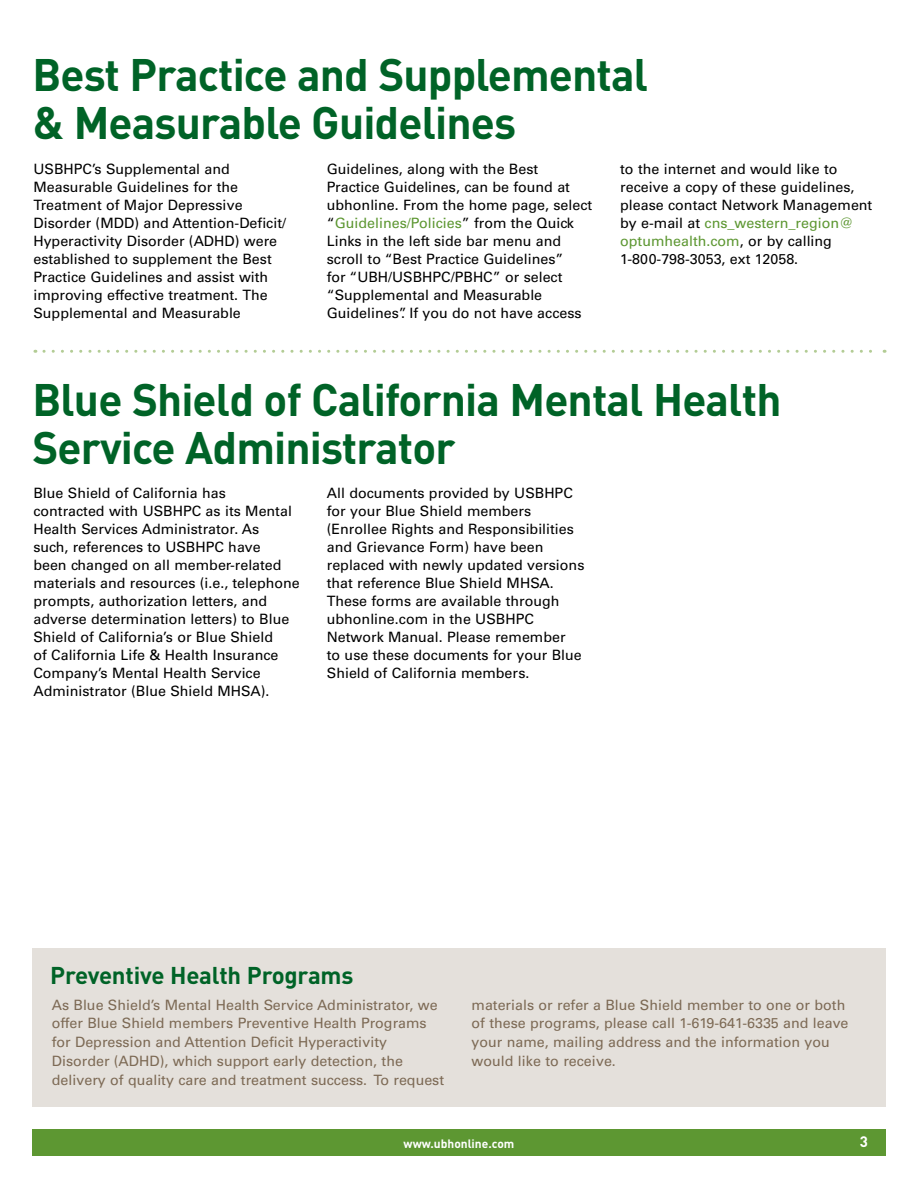
<style>
.page{position:relative;width:918px;height:1188px;background:#fff}
.page>*{position:absolute;margin:0;border:0;box-sizing:border-box;transform-origin:0 0}
.t1{font:700 45px/48px "DIN";letter-spacing:-.02em;color:#006327}
.t2{font:700 24px "DIN";letter-spacing:-.01em;color:#006327}
.t3{font:700 15px "DIN";color:#fff}
.t4{font:14.25px/18px "Univers";color:#000}
.t5{font:14.25px/18.8px "Univers";color:#7d6a55}
.t6{font:700 12px "DIN";color:#fff}
.s1{color:#5d9732}
</style>
<div class="page">
<div style="left:32px;top:1129px;width:854px;height:27px;background:#5d9732"></div>
<svg style="left:44px;top:350px;width:841px;height:3px"></svg>
<div style="left:32px;top:948px;width:854px;height:159px;background:#e4e0db"></div>
<h1 class="t1" style="left:32px;top:49px;width:617px">Best Practice and Supplemental &amp; Measurable Guidelines</h1>
<p class="t4" style="left:33px;top:160px;width:254px">USBHPC’s Supplemental and Measurable Guidelines for the Treatment of Major Depressive Disorder (MDD) and Attention-Deficit/ Hyperactivity Disorder (ADHD) were established to supplement the Best Practice Guidelines and assist with improving effective treatment. The Supplemental and Measurable</p>
<p class="t4" style="left:327px;top:160px;width:267px">Guidelines, along with the Best Practice Guidelines, can be found at ubhonline. From the home page, select “<span class="s1">Guidelines/Policies</span>” from the Quick Links in the left side bar menu and scroll to “Best Practice Guidelines”<br>for “UBH/USBHPC/PBHC” or select “Supplemental and Measurable Guidelines”. If you do not have access</p>
<p class="t4" style="left:620px;top:160px;width:254px">to the internet and would like to receive a copy of these guidelines, please contact Network Management by e-mail at <span class="s1">cns_western_region@ optumhealth.com</span>, or by calling<br>1-800-798-3053, ext 12058.</p>
<h1 class="t1" style="left:32px;top:373px;width:751px">Blue Shield of California Mental Health<br>Service Administrator</h1>
<p class="t4" style="left:33px;top:484px;width:268px">Blue Shield of California has contracted with USBHPC as its Mental Health Services Administrator. As<br>such, references to USBHPC have<br>been changed on all member-related materials and resources (i.e., telephone prompts, authorization letters, and adverse determination letters) to Blue Shield of California’s or Blue Shield<br>of California Life &amp; Health Insurance Company’s Mental Health Service Administrator (Blue Shield MHSA).</p>
<p class="t4" style="left:327px;top:484px;width:259px">All documents provided by USBHPC for your Blue Shield members (Enrollee Rights and Responsibilities and Grievance Form) have been replaced with newly updated versions that reference Blue Shield MHSA.<br>These forms are available through ubhonline.com in the USBHPC Network Manual. Please remember<br>to use these documents for your Blue Shield of California members.</p>
<h2 class="t2" style="left:50px;top:960px;width:305px">Preventive Health Programs</h2>
<p class="t5" style="left:52px;top:995px;width:394px">As Blue Shield’s Mental Health Service Administrator, we offer Blue Shield members Preventive Health Programs for Depression and Attention Deficit Hyperactivity Disorder (ADHD), which support early detection, the delivery of quality care and treatment success. To request</p>
<p class="t5" style="left:472px;top:995px;width:378px">materials or refer a Blue Shield member to one or both of these programs, please call 1-619-641-6335 and leave your name, mailing address and the information you would like to receive.</p>
<p class="t6" style="left:404px;top:1136px;width:112px">www.ubhonline.com</p>
<p class="t3" style="left:860px;top:1132px;width:10px">3</p>
</div>
